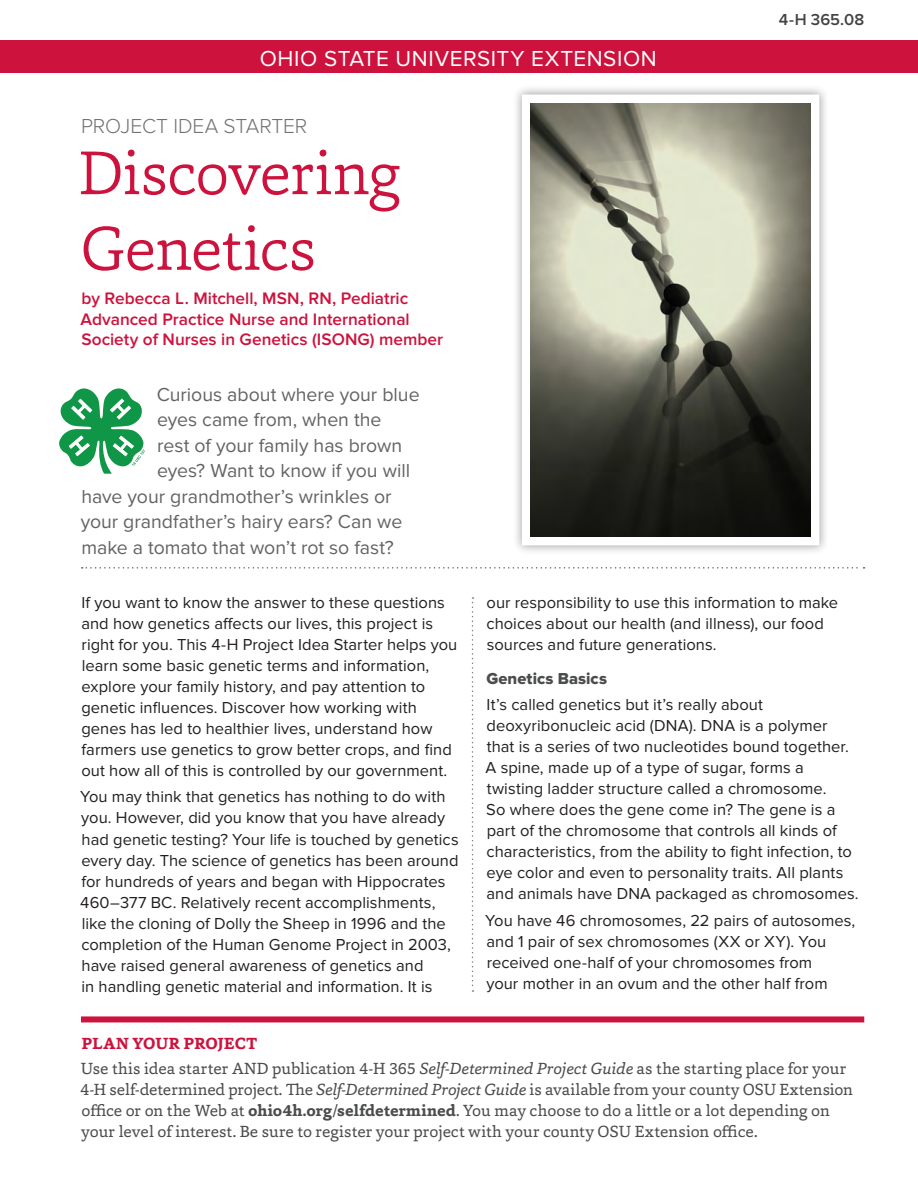
<style>
.page{position:relative;width:918px;height:1188px;background:#fff}
.page>*{position:absolute;margin:0;border:0;box-sizing:border-box;transform-origin:0 0}
.t1{font:300 63px/75.6px "Capita";letter-spacing:-.015em;color:#cd123d}
.unit_identifier{font:22.5px "Proxima Nova";letter-spacing:.025em;color:#fff}
.Project_Idea_Starter{font:300 21px "Proxima Nova";letter-spacing:-.005em;color:#717271}
.Intro_paragraph{font:19.5px "Proxima Nova";color:#636366}
.Author{font:600 17.25px/20.7px "Proxima Nova";color:#cd123d}
.Body_Text_-_no_inden{font:16.5px/21px "Proxima Nova";letter-spacing:.005em;color:#231f20}
.Front_Footer_Text{font:16.5px/21px "Capita";letter-spacing:-.005em;color:#4b4c4d}
.S5_-_serif_subhead{font:700 16.5px "Capita";letter-spacing:.005em;color:#cd123d}
.S2_-_body_text_subhe{font:16.5px "Proxima Nova Extrabld";letter-spacing:.005em;color:#4b4c4d}
.Identification_Numbe{font:600 16.5px "Proxima Nova";color:#424443}
.s1{font-style:italic}
.s2{font-weight:700}
</style>
<div class="page">
<div style="left:81px;top:1016px;width:783px;height:6px;background:#cd123d"></div>
<svg style="left:82px;top:567px;width:783px;height:2px"></svg>
<svg style="left:59px;top:388px;width:86px;height:86px"></svg>
<svg style="left:472px;top:597px;width:1px;height:395px"></svg>
<div style="left:512px;top:85px;width:317px;height:470px;background:#231f20;opacity:.45"></div>
<div style="left:522px;top:94px;width:297px;height:451px;background:#fff"></div>
<img style="left:530px;top:104px;width:281px;height:433px">
<div style="left:0;top:40px;width:918px;height:33px;background:#cd123d"></div>
<p class="unit_identifier" style="left:260px;top:45px;width:398px">OHIO STATE UNIVERSITY EXTENSION</p>
<p class="Project_Idea_Starter" style="left:81px;top:114px;width:228px">PROJECT IDEA STARTER</p>
<p class="t1" style="left:79px;top:134px;width:324px">Discovering<br>Genetics</p>
<p class="Author" style="left:81px;top:288px;width:364px">by Rebecca L. Mitchell, MSN, RN, Pediatric<br>Advanced Practice Nurse and International<br>Society of Nurses in Genetics (ISONG) member</p>
<p class="Intro_paragraph" style="left:157px;top:383px;width:264px">Curious about where your blue</p>
<p class="Intro_paragraph" style="left:157px;top:408px;width:226px">eyes came from, when the</p>
<p class="Intro_paragraph" style="left:157px;top:434px;width:247px">rest of your family has brown</p>
<p class="Intro_paragraph" style="left:157px;top:459px;width:254px">eyes? Want to know if you will</p>
<p class="Intro_paragraph" style="left:82px;top:485px;width:312px">have your grandmother’s wrinkles or</p>
<p class="Intro_paragraph" style="left:81px;top:510px;width:323px">your grandfather’s hairy ears? Can we</p>
<p class="Intro_paragraph" style="left:82px;top:536px;width:314px">make a tomato that won’t rot so fast?</p>
<p class="Identification_Numbe" style="left:779px;top:10px;width:87px">4-H 365.08</p>
<p class="Body_Text_-_no_inden" style="left:81px;top:592px;width:377px">If you want to know the answer to these questions and how genetics affects our lives, this project is right for you. This 4-H Project Idea Starter helps you learn some basic genetic terms and information, explore your family history, and pay attention to genetic influences. Discover how working with genes has led to healthier lives, understand how farmers use genetics to grow better crops, and find out how all of this is controlled by our government.</p>
<p class="Body_Text_-_no_inden" style="left:80px;top:787px;width:380px">You may think that genetics has nothing to do with you. However, did you know that you have already had genetic testing? Your life is touched by genetics every day. The science of genetics has been around for hundreds of years and began with Hippocrates 460–377 BC. Relatively recent accomplishments, like the cloning of Dolly the Sheep in 1996 and the completion of the Human Genome Project in 2003, have raised general awareness of genetics and<br>in handling genetic material and information. It is</p>
<p class="Body_Text_-_no_inden" style="left:487px;top:592px;width:353px">our responsibility to use this information to make choices about our health (and illness), our food sources and future generations.</p>
<p class="S2_-_body_text_subhe" style="left:486px;top:669px;width:122px">Genetics Basics</p>
<p class="Body_Text_-_no_inden" style="left:486px;top:694px;width:375px">It’s called genetics but it’s really about deoxyribonucleic acid (DNA). DNA is a polymer<br>that is a series of two nucleotides bound together.<br>A spine, made up of a type of sugar, forms a twisting ladder structure called a chromosome.<br>So where does the gene come in? The gene is a part of the chromosome that controls all kinds of characteristics, from the ability to fight infection, to eye color and even to personality traits. All plants and animals have DNA packaged as chromosomes.</p>
<p class="Body_Text_-_no_inden" style="left:485px;top:910px;width:372px">You have 46 chromosomes, 22 pairs of autosomes, and 1 pair of sex chromosomes (XX or XY). You received one-half of your chromosomes from<br>your mother in an ovum and the other half from</p>
<p class="S5_-_serif_subhead" style="left:82px;top:1032px;width:177px">PLAN YOUR PROJECT</p>
<p class="Front_Footer_Text" style="left:80px;top:1057px;width:774px">Use this idea starter AND publication 4-H 365 <span class="s1">Self-Determined Project Guide</span> as the starting place for your 4-H self-determined project. The <span class="s1">Self-Determined Project Guide</span> is available from your county OSU Extension office or on the Web at <span class="s2">ohio4h.org/selfdetermined</span>. You may choose to do a little or a lot depending on your level of interest. Be sure to register your project with your county OSU Extension office.</p>
</div>
